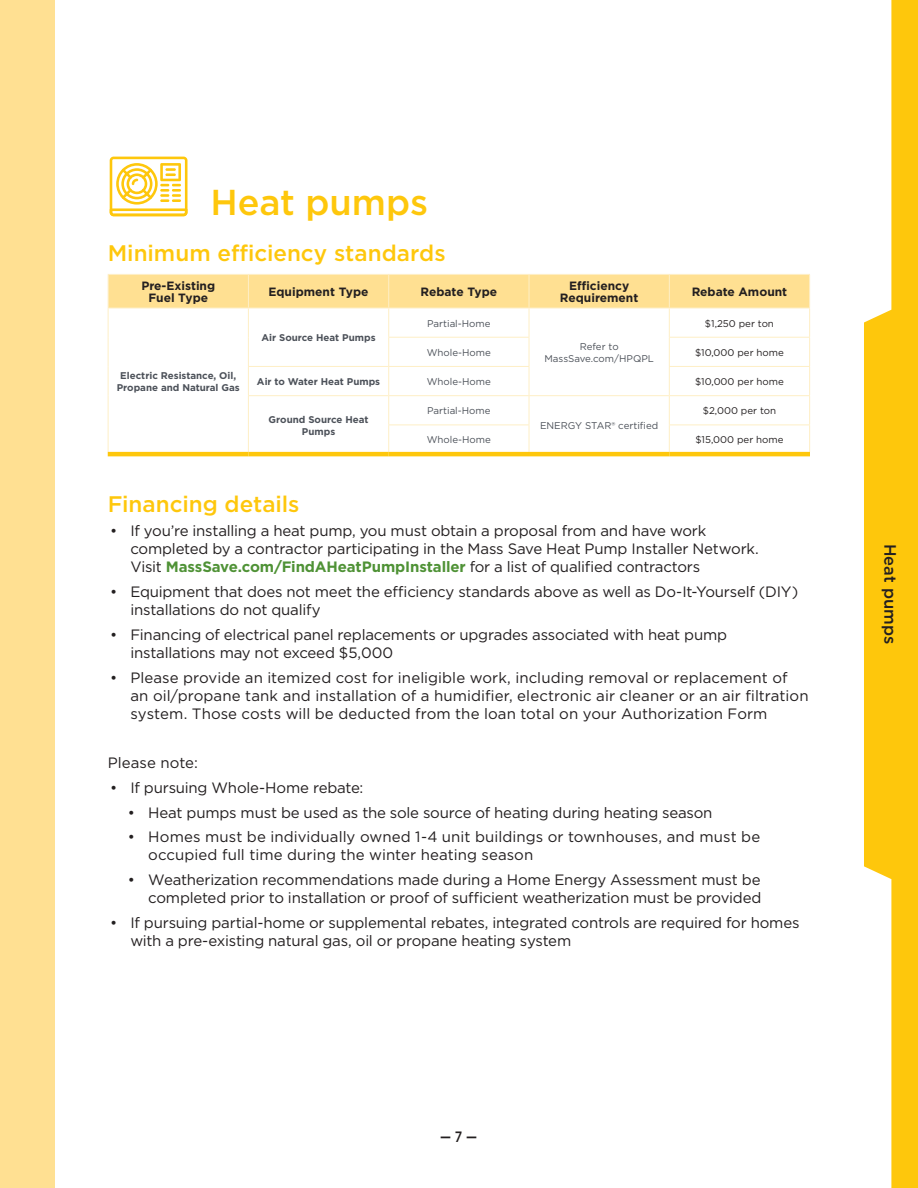
<style>
.page{position:relative;width:918px;height:1188px;background:#fff}
.page>*{position:absolute;margin:0;border:0;box-sizing:border-box;transform-origin:0 0}
.t1{font:500 36px "Gotham";color:#fec70c}
.t2{font:500 22.5px "Gotham";color:#fec70c}
.t3{font:500 16.5px "Gotham";letter-spacing:.005em;color:#231f20}
.t4{font:15px/18px "Gotham";letter-spacing:-.01em;color:#231f20}
.t5{font:500 15px "Gotham";color:#231f20;scale:.81 1}
.t6{font:700 12px/12px "Gotham";color:#231f20;text-align:center}
.t7{font:700 9.75px/11.7px "Gotham";color:#4c5159;text-align:center}
.t8{font:9.75px/11.7px "Gotham";color:#4c5159;text-align:center}
.t9{font:9.75px "Gotham";color:#231f20}
.s1{font-weight:700;color:#4f9236}
</style>
<div class="page">
<div style="left:0;top:0;width:55px;height:1188px;background:#ffe092"></div>
<svg style="left:864px;top:0;width:54px;height:1188px;fill:#fec70c"></svg>
<svg style="left:110px;top:157px;width:77px;height:59px"></svg>
<svg style="left:108px;top:274px;width:702px;height:178px"></svg>
<hr style="left:529px;top:452px;width:140px;height:4px;background:#fec70c">
<hr style="left:248px;top:452px;width:141px;height:4px;background:#fec70c">
<hr style="left:389px;top:452px;width:140px;height:4px;background:#fec70c">
<hr style="left:669px;top:452px;width:141px;height:4px;background:#fec70c">
<hr style="left:108px;top:452px;width:140px;height:4px;background:#fec70c">
<h1 class="t1" style="left:210px;top:179px;width:219px">Heat pumps</h1>
<h2 class="t2" style="left:108px;top:238px;width:339px">Minimum efficiency standards</h2>
<p class="t6" style="left:141px;top:280px;width:75px">Pre-Existing<br>Fuel Type</p>
<p class="t6" style="left:269px;top:286px;width:101px">Equipment Type</p>
<p class="t6" style="left:421px;top:286px;width:78px">Rebate Type</p>
<p class="t6" style="left:560px;top:280px;width:80px">Efficiency<br>Requirement</p>
<p class="t6" style="left:692px;top:286px;width:97px">Rebate Amount</p>
<p class="t7" style="left:117px;top:370px;width:125px">Electric Resistance, Oil,<br>Propane and Natural Gas</p>
<p class="t7" style="left:262px;top:332px;width:116px">Air Source Heat Pumps</p>
<p class="t8" style="left:427px;top:317px;width:65px">Partial-Home</p>
<p class="t9" style="left:705px;top:317px;width:71px">$1,250 per ton</p>
<p class="t8" style="left:544px;top:340px;width:111px">Refer to<br>MassSave.com/HPQPL</p>
<p class="t8" style="left:427px;top:346px;width:66px">Whole-Home</p>
<p class="t9" style="left:695px;top:346px;width:90px">$10,000 per home</p>
<p class="t7" style="left:257px;top:376px;width:125px">Air to Water Heat Pumps</p>
<p class="t8" style="left:427px;top:375px;width:66px">Whole-Home</p>
<p class="t9" style="left:695px;top:375px;width:90px">$10,000 per home</p>
<p class="t7" style="left:269px;top:414px;width:101px">Ground Source Heat<br>Pumps</p>
<p class="t9" style="left:703px;top:404px;width:75px">$2,000 per ton</p>
<p class="t8" style="left:427px;top:405px;width:65px">Partial-Home</p>
<p class="t8" style="left:540px;top:419px;width:120px">ENERGY STAR® certified</p>
<p class="t8" style="left:427px;top:434px;width:66px">Whole-Home</p>
<p class="t9" style="left:695px;top:434px;width:90px">$15,000 per home</p>
<h2 class="t2" style="left:108px;top:489px;width:193px">Financing details</h2>
<p class="t4" style="left:130px;top:522px;width:630px;text-indent:-20px">• If you’re installing a heat pump, you must obtain a proposal from and have work completed by a contractor participating in the Mass Save Heat Pump Installer Network.<br>Visit <span class="s1">MassSave.com/FindAHeatPumpInstaller</span> for a list of qualified contractors</p>
<p class="t4" style="left:130px;top:582px;width:669px;text-indent:-20px">• Equipment that does not meet the efficiency standards above as well as Do-It-Yourself (DIY) installations do not qualify</p>
<p class="t4" style="left:130px;top:625px;width:598px;text-indent:-20px">• Financing of electrical panel replacements or upgrades associated with heat pump installations may not exceed $5,000</p>
<p class="t4" style="left:130px;top:668px;width:680px;text-indent:-20px">• Please provide an itemized cost for ineligible work, including removal or replacement of an oil/propane tank and installation of a humidifier, electronic air cleaner or an air filtration system. Those costs will be deducted from the loan total on your Authorization Form</p>
<p class="t4" style="left:108px;top:753px;width:92px">Please note:</p>
<p class="t4" style="left:110px;top:778px;width:255px">• If pursuing Whole-Home rebate:</p>
<p class="t4" style="left:128px;top:803px;width:586px">• Heat pumps must be used as the sole source of heating during heating season</p>
<p class="t4" style="left:148px;top:828px;width:614px;text-indent:-20px">• Homes must be individually owned 1-4 unit buildings or townhouses, and must be occupied full time during the winter heating season</p>
<p class="t4" style="left:128px;top:870px;width:635px;text-align:right">• Weatherization recommendations made during a Home Energy Assessment must be completed prior to installation or proof of sufficient weatherization must be provided</p>
<p class="t4" style="left:130px;top:913px;width:671px;text-indent:-20px">• If pursuing partial-home or supplemental rebates, integrated controls are required for homes with a pre-existing natural gas, oil or propane heating system</p>
<p class="t5" style="left:440px;top:1127px;width:47px">— 7 —</p>
<p class="t3" style="left:901px;top:544px;width:102px;rotate:90deg">Heat pumps</p>
</div>
